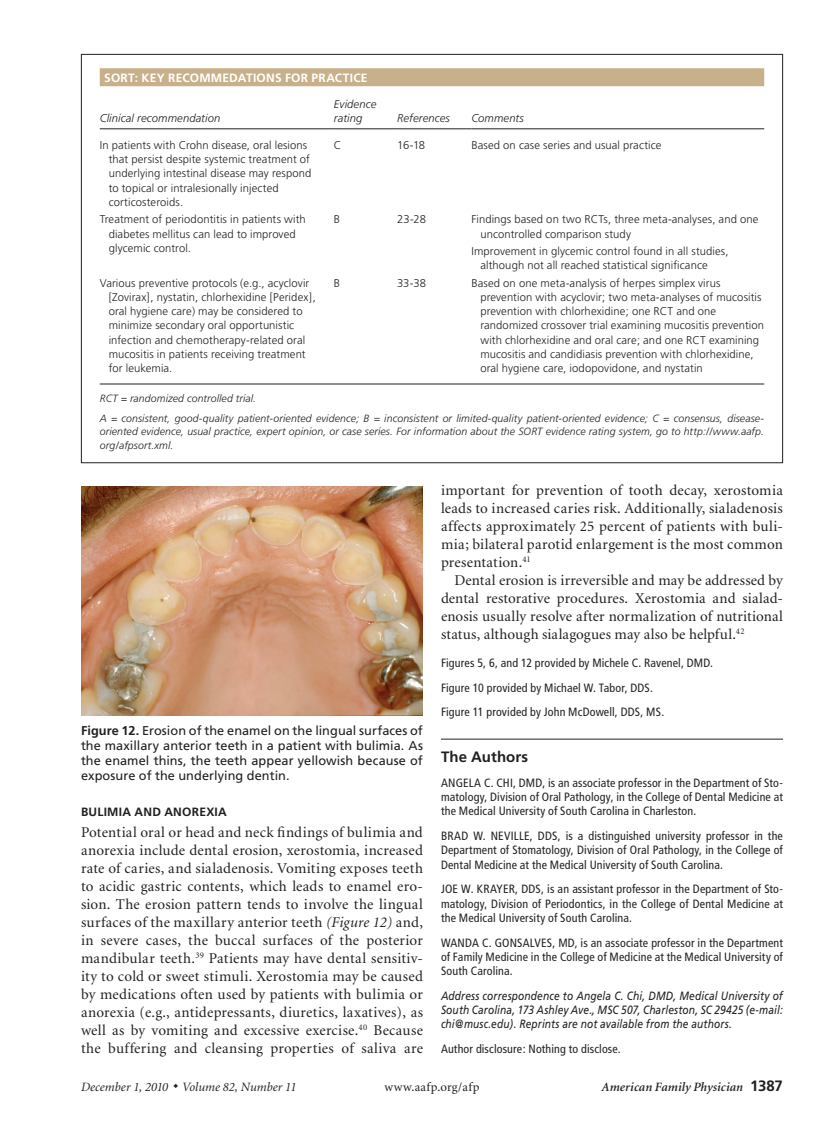
<style>
.page{position:relative;width:837px;height:1134px;background:#fff}
.page>*{position:absolute;margin:0;border:0;box-sizing:border-box;transform-origin:0 0}
.t1{font:15px/18px "Minion";letter-spacing:.015em;color:#231f20;text-align:justify}
.t2{font:700 15px "Frutiger";letter-spacing:.005em;color:#231f20}
.t3{font:12.75px/15px "Frutiger";letter-spacing:.005em;color:#231f20;text-align:justify}
.t4{font:italic 12.75px "Minion";letter-spacing:.005em;color:#231f20}
.t5{font:italic 600 12.75px "Minion";letter-spacing:.005em;color:#231f20}
.t6{font:12.75px "Minion";letter-spacing:.03em;color:#231f20}
.t7{font:condensed 12px/14.2px "Frutiger";letter-spacing:.01em;color:#231f20;text-align:justify}
.t8{font:italic 12px/14.2px "Frutiger";letter-spacing:.01em;color:#231f20;text-align:justify;scale:.85 1}
.t9{font:700 12px "Frutiger";letter-spacing:.02em;color:#fff}
.t10{font:700 12px "Frutiger";letter-spacing:.025em;color:#231f20}
.t11{font:300 11.25px/14.2px "Frutiger";letter-spacing:.01em;color:#231f20}
.t12{font:italic 300 11.25px/14.2px "Frutiger";letter-spacing:.01em;color:#231f20}
.t13{font:italic 300 10.5px/19.5px "Frutiger";letter-spacing:.01em;color:#231f20}
.s1{font-weight:700}
.s2{font-style:italic}
.s3{font-family:"Frutiger";font-weight:700;font-style:normal;font-size:15px}
</style>
<div class="page">
<hr style="left:441px;top:739px;width:342px;height:1px;background:#231f20">
<div style="left:100px;top:68px;width:664px;height:18px;background:#c8b08b"></div>
<hr style="left:100px;top:128px;width:234px;height:1px;background:#231f20">
<hr style="left:334px;top:128px;width:63px;height:1px;background:#231f20">
<hr style="left:397px;top:128px;width:74px;height:1px;background:#231f20">
<hr style="left:471px;top:128px;width:293px;height:1px;background:#231f20">
<hr style="left:100px;top:384px;width:664px;height:1px;background:#231f20">
<img style="left:81px;top:486px;width:342px;height:230px">
<p class="t9" style="left:104px;top:71px;width:265px">SORT: KEY RECOMMEDATIONS FOR PRACTICE</p>
<p class="t12" style="left:100px;top:112px;width:122px">Clinical recommendation</p>
<p class="t12" style="left:334px;top:97px;width:44px">Evidence rating</p>
<p class="t12" style="left:397px;top:112px;width:54px">References</p>
<p class="t12" style="left:471px;top:112px;width:54px">Comments</p>
<p class="t11" style="left:109px;top:138px;width:204px;text-indent:-9px">In patients with Crohn disease, oral lesions that persist despite systemic treatment of underlying intestinal disease may respond to topical or intralesionally injected corticosteroids.</p>
<p class="t11" style="left:334px;top:138px;width:9px">C</p>
<p class="t11" style="left:397px;top:138px;width:30px">16-18</p>
<p class="t11" style="left:471px;top:138px;width:192px">Based on case series and usual practice</p>
<p class="t11" style="left:109px;top:212px;width:199px;text-indent:-9px">Treatment of periodontitis in patients with diabetes mellitus can lead to improved glycemic control.</p>
<p class="t11" style="left:334px;top:212px;width:8px">B</p>
<p class="t11" style="left:397px;top:212px;width:30px">23-28</p>
<p class="t11" style="left:480px;top:212px;width:280px;text-indent:-9px">Findings based on two RCTs, three meta-analyses, and one uncontrolled comparison study</p>
<p class="t11" style="left:480px;top:244px;width:250px;text-indent:-9px">Improvement in glycemic control found in all studies, although not all reached statistical significance</p>
<p class="t11" style="left:109px;top:276px;width:209px;text-indent:-9px">Various preventive protocols (e.g., acyclovir [Zovirax], nystatin, chlorhexidine [Peridex], oral hygiene care) may be considered to minimize secondary oral opportunistic infection and chemotherapy-related oral mucositis in patients receiving treatment for leukemia.</p>
<p class="t11" style="left:334px;top:276px;width:8px">B</p>
<p class="t11" style="left:397px;top:276px;width:31px">33-38</p>
<p class="t11" style="left:480px;top:276px;width:285px;text-indent:-9px">Based on one meta-analysis of herpes simplex virus prevention with acyclovir; two meta-analyses of mucositis prevention with chlorhexidine; one RCT and one randomized crossover trial examining mucositis prevention with chlorhexidine and oral care; and one RCT examining mucositis and candidiasis prevention with chlorhexidine, oral hygiene care, iodopovidone, and nystatin</p>
<p class="t13" style="left:100px;top:389px;width:666px">RCT = randomized controlled trial.<br>A = consistent, good-quality patient-oriented evidence; B = inconsistent or limited-quality patient-oriented evidence; C = consensus, disease-</p>
<p class="t13" style="left:100px;top:425px;width:666px;line-height:13.5px">oriented evidence, usual practice, expert opinion, or case series. For information about the SORT evidence rating system, go to http://www.aafp. org/afpsort.xml.</p>
<p class="t3" style="left:81px;top:723px;width:343px"><span class="s1">Figure 12.</span> Erosion of the enamel on the lingual surfaces of the maxillary anterior teeth in a patient with bulimia. As the enamel thins, the teeth appear yellowish because of exposure of the underlying dentin.</p>
<p class="t10" style="left:81px;top:804px;width:147px">BULIMIA AND ANOREXIA</p>
<p class="t1" style="left:81px;top:824px;width:344px">Potential oral or head and neck findings of bulimia and anorexia include dental erosion, xerostomia, increased rate of caries, and sialadenosis. Vomiting exposes teeth to acidic gastric contents, which leads to enamel ero&shy;sion. The erosion pattern tends to involve the lingual surfaces of the maxillary anterior teeth <span class="s2">(Figure 12)</span> and, in severe cases, the buccal surfaces of the posterior mandibular teeth.<sup>39</sup> Patients may have dental sensitiv&shy;ity to cold or sweet stimuli. Xerostomia may be caused by medications often used by patients with bulimia or anorexia (e.g., antidepressants, diuretics, laxatives), as well as by vomiting and excessive exercise.<sup>40</sup> Because the buffering and cleansing properties of saliva are</p>
<p class="t1" style="left:441px;top:482px;width:344px">important for prevention of tooth decay, xerostomia leads to increased caries risk. Additionally, sialadenosis affects approximately 25 percent of patients with buli&shy;mia; bilateral parotid enlargement is the most common presentation.<sup>41</sup></p>
<h1 class="t1" style="left:441px;top:572px;width:344px;text-indent:14px">Dental erosion is irreversible and may be addressed by dental restorative procedures. Xerostomia and sialad&shy;enosis usually resolve after normalization of nutritional status, although sialagogues may also be helpful.<sup>42</sup></h1>
<p class="t7" style="left:441px;top:650px;width:274px;line-height:24.8px;text-align:left">Figures 5, 6, and 12 provided by Michele C. Ravenel, DMD.<br>Figure 10 provided by Michael W. Tabor, DDS.<br>Figure 11 provided by John McDowell, DDS, MS.</p>
<h1 class="t2" style="left:441px;top:748px;width:89px">The Authors</h1>
<p class="t7" style="left:441px;top:776px;width:344px">ANGELA C. CHI, DMD, is an associate professor in the Department of Sto&shy;matology, Division of Oral Pathology, in the College of Dental Medicine at the Medical University of South Carolina in Charleston.</p>
<p class="t7" style="left:441px;top:829px;width:343px">BRAD W. NEVILLE, DDS, is a distinguished university professor in the Department of Stomatology, Division of Oral Pathology, in the College of Dental Medicine at the Medical University of South Carolina.</p>
<p class="t7" style="left:441px;top:882px;width:344px">JOE W. KRAYER, DDS, is an assistant professor in the Department of Sto&shy;matology, Division of Periodontics, in the College of Dental Medicine at the Medical University of South Carolina.</p>
<p class="t7" style="left:441px;top:935px;width:343px">WANDA C. GONSALVES, MD, is an associate professor in the Department of Family Medicine in the College of Medicine at the Medical University of South Carolina.</p>
<p class="t8" style="left:441px;top:989px;width:404px">Address correspondence to Angela C. Chi, DMD, Medical University of South Carolina, 173 Ashley Ave., MSC 507, Charleston, SC 29425 (e-mail: chi@musc.edu). Reprints are not available from the authors.</p>
<p class="t7" style="left:441px;top:1042px;width:181px">Author disclosure: Nothing to disclose.</p>
<p class="t4" style="left:81px;top:1080px;width:217px">December 1, 2010 ◆ Volume 82, Number 11</p>
<p class="t6" style="left:384px;top:1080px;width:97px">www.aafp.org/afp</p>
<p class="t5" style="left:602px;top:1080px;width:183px">American Family Physician <span class="s3">1387</span></p>
</div>
